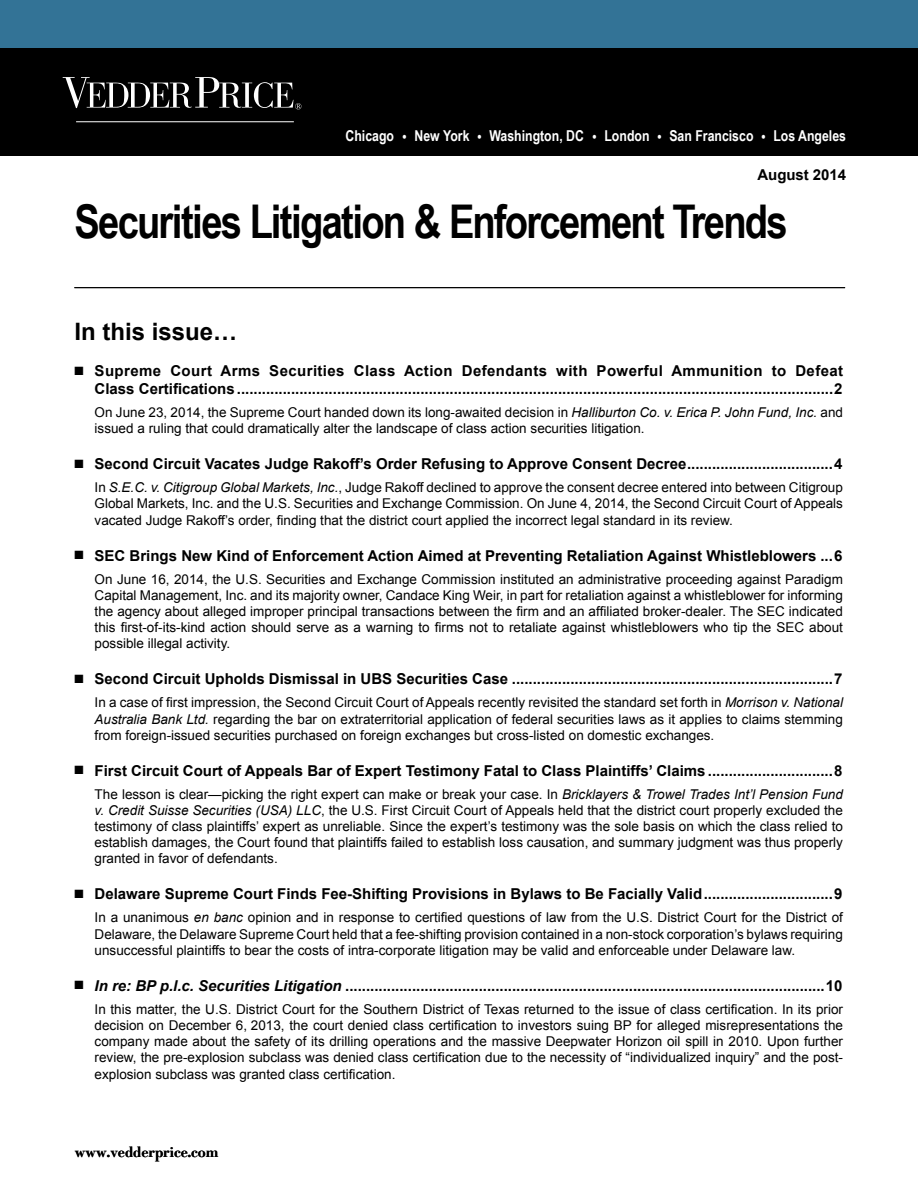
<style>
.page{position:relative;width:918px;height:1188px;background:#fff}
.page>*{position:absolute;margin:0;border:0;box-sizing:border-box;transform-origin:0 0}
.t1{font:700 46.5px "Arial Narrow";letter-spacing:-.035em;color:#000}
.t2{font:700 24px "Arial";color:#000}
.t3{font:700 15px "Arial";color:#000}
.t4{font:700 15px/18px "Arial";letter-spacing:.025em;color:#000;text-align:right}
.t5{font:700 15px "Arial Narrow";color:#fff}
.t6{font:500 14.7px "Bodoni BE";color:#000}
.t7{font:13.5px/16.2px "Arial";color:#000;text-align:justify}
.s1{font-family:"Helvetica";font-stretch:condensed;font-size:12px}
.s2{font-style:italic}
</style>
<div class="page">
<hr style="left:74px;top:287px;width:771px;height:1px;background:#000">
<div style="left:0;top:0;width:918px;height:53px;background:#337396"></div>
<div style="left:0;top:48px;width:918px;height:108px;background:#000"></div>
<hr style="left:76px;top:121px;width:218px;height:1px;background:#fff">
<svg style="left:63px;top:77px;width:238px;height:33px"></svg>
<p class="t5" style="left:543px;top:123px;width:306px">Chicago ■ New York ■ Washington, DC ■ London</p>
<p class="t5" style="left:346px;top:125px;width:502px">Chicago <span class="s1">•</span> New York <span class="s1">•</span> Washington, DC <span class="s1">•</span> London <span class="s1">•</span> San Francisco <span class="s1">•</span> Los Angeles</p>
<p class="t3" style="left:757px;top:165px;width:90px">August 2014</p>
<h1 class="t1" style="left:74px;top:187px;width:715px">Securities Litigation &amp; Enforcement Trends</h1>
<h2 class="t2" style="left:74px;top:316px;width:164px">In this issue…</h2>
<p class="t4" style="left:74px;top:362px;width:770px">■ Supreme Court Arms Securities Class Action Defendants with Powerful Ammunition to Defeat<br>Class Certifications ...............................................................................................................................................2</p>
<p class="t7" style="left:95px;top:404px;width:750px">On June 23, 2014, the Supreme Court handed down its long-awaited decision in <span class="s2">Halliburton Co. v. Erica P. John Fund, Inc.</span> and issued a ruling that could dramatically alter the landscape of class action securities litigation.</p>
<p class="t3" style="left:74px;top:454px;width:769px">■ Second Circuit Vacates Judge Rakoff’s Order Refusing to Approve Consent Decree...................................4</p>
<p class="t7" style="left:95px;top:480px;width:750px">In <span class="s2">S.E.C. v. Citigroup Global Markets, Inc.</span>, Judge Rakoff declined to approve the consent decree entered into between Citigroup Global Markets, Inc. and the U.S. Securities and Exchange Commission. On June 4, 2014, the Second Circuit Court of Appeals vacated Judge Rakoff’s order, finding that the district court applied the incorrect legal standard in its review.</p>
<p class="t3" style="left:74px;top:545px;width:769px">■ SEC Brings New Kind of Enforcement Action Aimed at Preventing Retaliation Against Whistleblowers ...6</p>
<p class="t7" style="left:95px;top:571px;width:750px">On June 16, 2014, the U.S. Securities and Exchange Commission instituted an administrative proceeding against Paradigm Capital Management, Inc. and its majority owner, Candace King Weir, in part for retaliation against a whistleblower for informing the agency about alleged improper principal transactions between the firm and an affiliated broker-dealer. The SEC indicated this first-of-its-kind action should serve as a warning to firms not to retaliate against whistleblowers who tip the SEC about possible illegal activity.</p>
<p class="t3" style="left:74px;top:669px;width:769px">■ Second Circuit Upholds Dismissal in UBS Securities Case .............................................................................7</p>
<p class="t7" style="left:95px;top:695px;width:750px">In a case of first impression, the Second Circuit Court of Appeals recently revisited the standard set forth in <span class="s2">Morrison v. National Australia Bank Ltd.</span> regarding the bar on extraterritorial application of federal securities laws as it applies to claims stemming from foreign-issued securities purchased on foreign exchanges but cross-listed on domestic exchanges.</p>
<p class="t3" style="left:74px;top:760px;width:769px">■ First Circuit Court of Appeals Bar of Expert Testimony Fatal to Class Plaintiffs’ Claims ..............................8</p>
<p class="t7" style="left:95px;top:786px;width:750px">The lesson is clear—picking the right expert can make or break your case. In <span class="s2">Bricklayers &amp; Trowel Trades Int’l Pension Fund v. Credit Suisse Securities (USA) LLC</span>, the U.S. First Circuit Court of Appeals held that the district court properly excluded the testimony of class plaintiffs’ expert as unreliable. Since the expert’s testimony was the sole basis on which the class relied to establish damages, the Court found that plaintiffs failed to establish loss causation, and summary judgment was thus properly granted in favor of defendants.</p>
<p class="t3" style="left:74px;top:884px;width:769px">■ Delaware Supreme Court Finds Fee-Shifting Provisions in Bylaws to Be Facially Valid...............................9</p>
<p class="t7" style="left:95px;top:910px;width:750px">In a unanimous <span class="s2">en banc</span> opinion and in response to certified questions of law from the U.S. District Court for the District of Delaware, the Delaware Supreme Court held that a fee-shifting provision contained in a non-stock corporation’s bylaws requiring unsuccessful plaintiffs to bear the costs of intra-corporate litigation may be valid and enforceable under Delaware law.</p>
<p class="t3" style="left:74px;top:976px;width:769px">■ <span class="s2">In re: BP p.l.c. Securities Litigation</span> ...................................................................................................................10</p>
<p class="t7" style="left:95px;top:1001px;width:750px">In this matter, the U.S. District Court for the Southern District of Texas returned to the issue of class certification. In its prior decision on December 6, 2013, the court denied class certification to investors suing BP for alleged misrepresentations the company made about the safety of its drilling operations and the massive Deepwater Horizon oil spill in 2010. Upon further review, the pre-explosion subclass was denied class certification due to the necessity of “individualized inquiry” and the post&shy;explosion subclass was granted class certification.</p>
<p class="t6" style="left:75px;top:1144px;width:145px">www.vedderprice.com</p>
</div>
